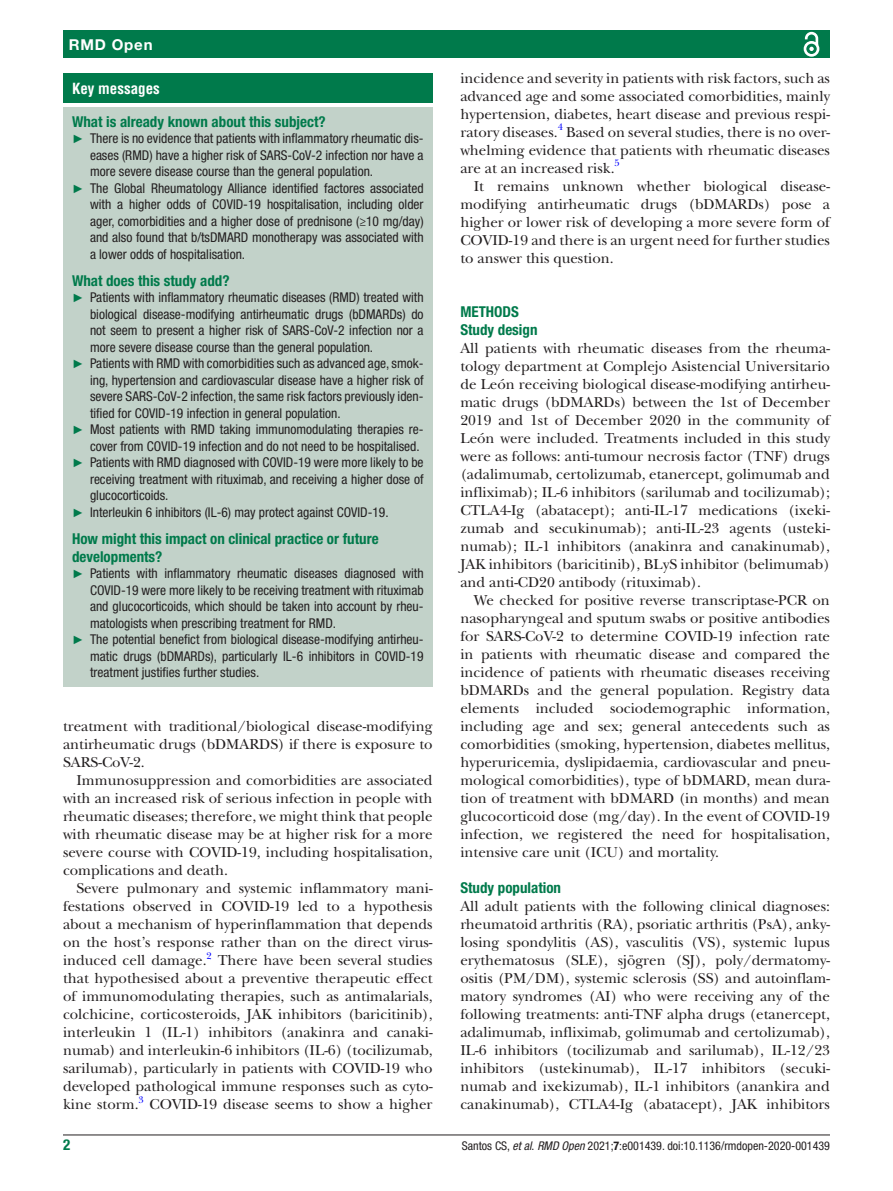
<style>
.page{position:relative;width:893px;height:1191px;background:#fff}
.page>*{position:absolute;margin:0;border:0;box-sizing:border-box;transform-origin:0 0}
.t1{font:15px/18px "New Baskerville";color:#231f20;text-align:justify}
.t2{font:700 condensed 15px/18px "Helvetica Neue LT Std";color:#007a4b}
.t3{font:700 condensed 15px "Helvetica";color:#fff}
.t4{font:700 15px "Helvetica Neue LT Std";letter-spacing:.055em;color:#fff}
.t5{font:condensed 13.5px "Helvetica Neue LT Std";color:#231f20}
.t6{font:condensed 12px "Helvetica Neue LT Std";color:#231f20}
.t7{font:9.9px "New Baskerville";color:#00f}
.s1{font-family:"Arial";font-stretch:normal;font-size:12px;color:#007a4b}
.s2{font-style:italic}
.s3{font-weight:700}
</style>
<div class="page">
<hr style="left:63px;top:1134px;width:767px;height:1px;background:#231f20">
<div style="left:63px;top:31px;width:767px;height:27px;background:#007a4b"></div>
<svg style="left:803px;top:31px;width:17px;height:26px"></svg>
<div style="left:63px;top:73px;width:370px;height:30px;background:#007a4b"></div>
<div style="left:63px;top:107px;width:370px;height:579px;background:#c2d2c9"></div>
<p class="t4" style="left:69px;top:35px;width:85px">RMD Open</p>
<p class="t3" style="left:72px;top:79px;width:89px">Key messages</p>
<p class="t2" style="left:72px;top:112px;width:255px">What is already known about this subject?</p>
<p class="t5" style="left:72px;top:130px;width:353px"><span class="s1">►</span> There is no evidence that patients with inflammatory rheumatic dis-</p>
<p class="t5" style="left:90px;top:147px;width:335px">eases (RMD) have a higher risk of SARS-CoV-2 infection nor have a</p>
<p class="t5" style="left:90px;top:163px;width:285px">more severe disease course than the general population.</p>
<p class="t5" style="left:72px;top:180px;width:353px"><span class="s1">►</span> The Global Rheumatology Alliance identified factores associated</p>
<p class="t5" style="left:90px;top:196px;width:335px">with a higher odds of COVID-19 hospitalisation, including older</p>
<p class="t5" style="left:90px;top:213px;width:335px">ager, comorbidities and a higher dose of prednisone (≥10 mg/day)</p>
<p class="t5" style="left:90px;top:229px;width:335px">and also found that b/tsDMARD monotherapy was associated with</p>
<p class="t5" style="left:90px;top:246px;width:157px">a lower odds of hospitalisation.</p>
<p class="t2" style="left:72px;top:271px;width:159px">What does this study add?</p>
<p class="t5" style="left:72px;top:289px;width:353px"><span class="s1">►</span> Patients with inflammatory rheumatic diseases (RMD) treated with</p>
<p class="t5" style="left:90px;top:306px;width:335px">biological disease-modifying antirheumatic drugs (bDMARDs) do</p>
<p class="t5" style="left:90px;top:322px;width:335px">not seem to present a higher risk of SARS-CoV-2 infection nor a</p>
<p class="t5" style="left:90px;top:339px;width:285px">more severe disease course than the general population.</p>
<p class="t5" style="left:72px;top:355px;width:353px"><span class="s1">►</span> Patients with RMD with comorbidities such as advanced age, smok-</p>
<p class="t5" style="left:90px;top:372px;width:335px">ing, hypertension and cardiovascular disease have a higher risk of</p>
<p class="t5" style="left:90px;top:388px;width:335px">severe SARS-CoV-2 infection, the same risk factors previously iden-</p>
<p class="t5" style="left:90px;top:405px;width:252px">tified for COVID-19 infection in general population.</p>
<p class="t5" style="left:72px;top:421px;width:353px"><span class="s1">►</span> Most patients with RMD taking immunomodulating therapies re-</p>
<p class="t5" style="left:90px;top:438px;width:331px">cover from COVID-19 infection and do not need to be hospitalised.</p>
<p class="t5" style="left:72px;top:454px;width:353px"><span class="s1">►</span> Patients with RMD diagnosed with COVID-19 were more likely to be</p>
<p class="t5" style="left:90px;top:471px;width:335px">receiving treatment with rituximab, and receiving a higher dose of</p>
<p class="t5" style="left:90px;top:487px;width:80px">glucocorticoids.</p>
<p class="t5" style="left:72px;top:504px;width:318px"><span class="s1">►</span> Interleukin 6 inhibitors (IL-6) may protect against COVID-19.</p>
<p class="t2" style="left:72px;top:529px;width:308px">How might this impact on clinical practice or future developments?</p>
<p class="t5" style="left:72px;top:565px;width:353px"><span class="s1">►</span> Patients with inflammatory rheumatic diseases diagnosed with</p>
<p class="t5" style="left:90px;top:582px;width:335px">COVID-19 were more likely to be receiving treatment with rituximab</p>
<p class="t5" style="left:90px;top:598px;width:335px">and glucocorticoids, which should be taken into account by rheu-</p>
<p class="t5" style="left:90px;top:615px;width:248px">matologists when prescribing treatment for RMD.</p>
<p class="t5" style="left:72px;top:631px;width:353px"><span class="s1">►</span> The potential benefict from biological disease-modifying antirheu-</p>
<p class="t5" style="left:90px;top:648px;width:335px">matic drugs (bDMARDs), particularly IL-6 inhibitors in COVID-19</p>
<p class="t5" style="left:90px;top:664px;width:171px">treatment justifies further studies.</p>
<p class="t1" style="left:63px;top:717px;width:371px">treatment with traditional/biological disease-modifying antirheumatic drugs (bDMARDS) if there is exposure to SARS-CoV-2.</p>
<p class="t1" style="left:63px;top:771px;width:371px;text-indent:14px">Immunosuppression and comorbidities are associated with an increased risk of serious infection in people with rheumatic diseases; therefore, we might think that people with rheumatic disease may be at higher risk for a more severe course with COVID-19, including hospitalisation, complications and death.</p>
<p class="t1" style="left:63px;top:879px;width:371px;text-indent:14px">Severe pulmonary and systemic inflammatory mani&shy;festations observed in COVID-19 led to a hypothesis about a mechanism of hyperinflammation that depends on the host’s response rather than on the direct virus&shy;induced cell damage.</p>
<p class="t7" style="left:207px;top:949px;width:7px">2</p>
<p class="t1" style="left:63px;top:951px;width:371px;text-indent:155px">There have been several studies that hypothesised about a preventive therapeutic effect of immunomodulating therapies, such as antimalarials, colchicine, corticosteroids, JAK inhibitors (baricitinib), interleukin 1 (IL-1) inhibitors (anakinra and canaki&shy;numab) and interleukin-6 inhibitors (IL-6) (tocilizumab, sarilumab), particularly in patients with COVID-19 who developed pathological immune responses such as cyto&shy;kine storm.<sup>3</sup> COVID-19 disease seems to show a higher</p>
<p class="t1" style="left:460px;top:69px;width:371px">incidence and severity in patients with risk factors, such as advanced age and some associated comorbidities, mainly hypertension, diabetes, heart disease and previous respi&shy;ratory diseases.</p>
<p class="t7" style="left:558px;top:121px;width:7px">4</p>
<p class="t1" style="left:460px;top:123px;width:371px;text-indent:106px">Based on several studies, there is no over&shy;whelming evidence that patients with rheumatic diseases are at an increased risk.</p>
<p class="t7" style="left:615px;top:157px;width:7px">5</p>
<p class="t1" style="left:460px;top:177px;width:371px;text-indent:14px">It remains unknown whether biological disease&shy;modifying antirheumatic drugs (bDMARDs) pose a higher or lower risk of developing a more severe form of COVID-19 and there is an urgent need for further studies to answer this question.</p>
<p class="t2" style="left:460px;top:302px;width:79px">METHODS<br>Study design</p>
<p class="t1" style="left:460px;top:339px;width:371px">All patients with rheumatic diseases from the rheuma&shy;tology department at Complejo Asistencial Universitario de León receiving biological disease-modifying antirheu&shy;matic drugs (bDMARDs) between the 1st of December 2019 and 1st of December 2020 in the community of León were included. Treatments included in this study were as follows: anti-tumour necrosis factor (TNF) drugs (adalimumab, certolizumab, etanercept, golimumab and infliximab); IL-6 inhibitors (sarilumab and tocilizumab); CTLA4-Ig (abatacept); anti-IL-17 medications (ixeki&shy;zumab and secukinumab); anti-IL-23 agents (usteki&shy;numab); IL-1 inhibitors (anakinra and canakinumab), JAK inhibitors (baricitinib), BLyS inhibitor (belimumab) and anti-CD20 antibody (rituximab).</p>
<p class="t1" style="left:460px;top:591px;width:371px;text-indent:14px">We checked for positive reverse transcriptase-PCR on nasopharyngeal and sputum swabs or positive antibodies for SARS-CoV-2 to determine COVID-19 infection rate in patients with rheumatic disease and compared the incidence of patients with rheumatic diseases receiving bDMARDs and the general population. Registry data elements included sociodemographic information, including age and sex; general antecedents such as comorbidities (smoking, hypertension, diabetes mellitus, hyperuricemia, dyslipidaemia, cardiovascular and pneu&shy;mological comorbidities), type of bDMARD, mean dura&shy;tion of treatment with bDMARD (in months) and mean glucocorticoid dose (mg/day). In the event of COVID-19 infection, we registered the need for hospitalisation, intensive care unit (ICU) and mortality.</p>
<p class="t2" style="left:460px;top:878px;width:102px">Study population</p>
<p class="t1" style="left:460px;top:897px;width:371px">All adult patients with the following clinical diagnoses: rheumatoid arthritis (RA), psoriatic arthritis (PsA), anky&shy;losing spondylitis (AS), vasculitis (VS), systemic lupus erythematosus (SLE), sjögren (SJ), poly/dermatomy&shy;ositis (PM/DM), systemic sclerosis (SS) and autoinflam&shy;matory syndromes (AI) who were receiving any of the following treatments: anti-TNF alpha drugs (etanercept, adalimumab, infliximab, golimumab and certolizumab), IL-6 inhibitors (tocilizumab and sarilumab), IL-12/23 inhibitors (ustekinumab), IL-17 inhibitors (secuki&shy;numab and ixekizumab), IL-1 inhibitors (anankira and canakinumab), CTLA4-Ig (abatacept), JAK inhibitors</p>
<p class="t2" style="left:63px;top:1135px;width:9px">2</p>
<p class="t6" style="left:462px;top:1138px;width:370px">Santos CS, <span class="s2">et al</span>. <span class="s2">RMD Open</span> 2021;<span class="s3">7</span>:e001439. doi:10.1136/rmdopen-2020-001439</p>
</div>
